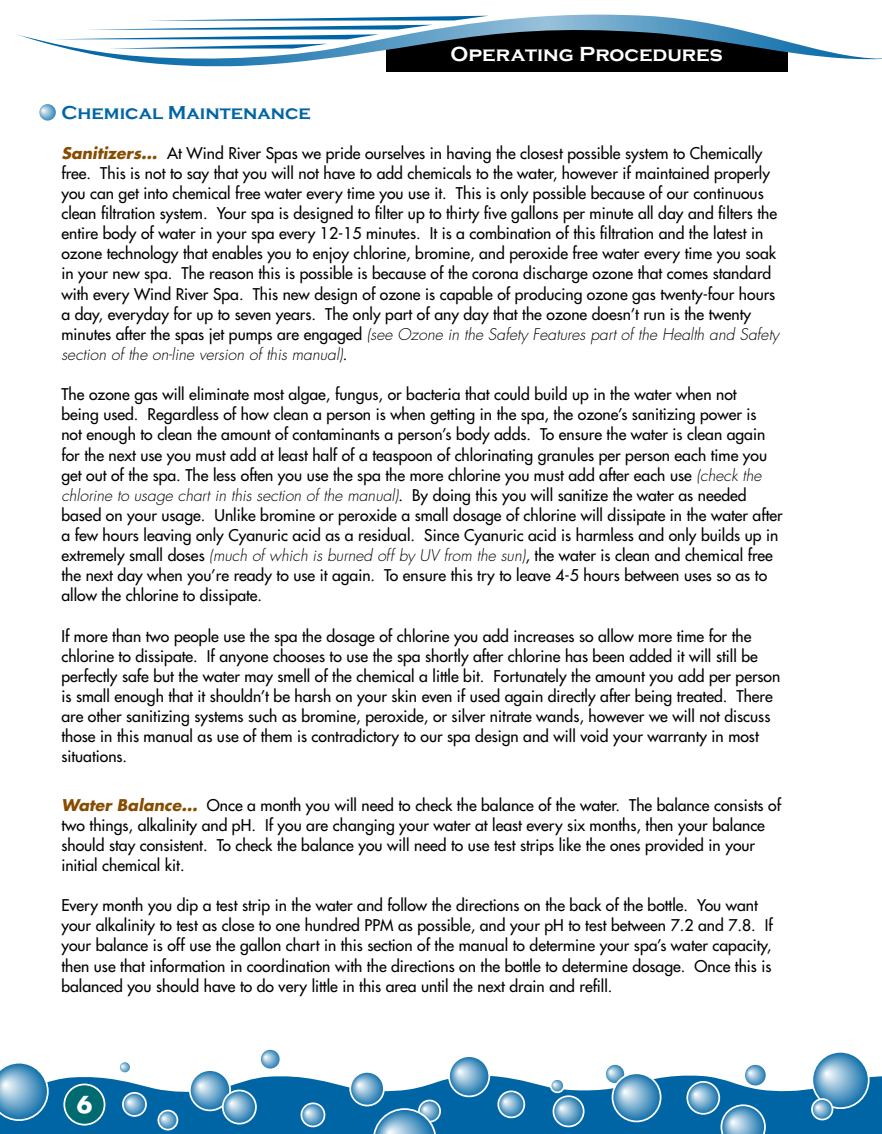
<style>
.page{position:relative;width:882px;height:1134px;background:#fff}
.page>*{position:absolute;margin:0;border:0;box-sizing:border-box;transform-origin:0 0}
.t1{font:700 22.75px "Futura";color:#fff}
.t2{font:700 21px "Copperplate Gothic";color:#fff}
.t3{font:700 19.25px "Copperplate Gothic";color:#0065a4}
.t4{font:15.75px/20.1px "Futura";color:#000}
.s1{font-weight:700;font-style:italic;color:#864c00}
.s2{font-weight:300;font-style:italic}
</style>
<div class="page">
<div style="left:386px;top:43px;width:402px;height:29px;background:#000"></div>
<svg style="left:0;top:1076px;width:882px;height:58px;fill:#0065a4"></svg>
<svg style="left:17px;top:15px;width:862px;height:51px"></svg>
<svg style="left:53px;top:16px;width:436px;height:33px"></svg>
<svg style="left:870px;top:58px;width:12px;height:1px"></svg>
<svg style="left:190px;top:1070px;width:40px;height:40px"></svg>
<div style="left:189px;top:1069px;width:42px;height:42px;border:2px solid #fff;border-radius:50%"></div>
<svg style="left:260px;top:1049px;width:20px;height:20px"></svg>
<div style="left:259px;top:1048px;width:22px;height:22px;border:2px solid #fff;border-radius:50%"></div>
<svg style="left:0;top:1063px;width:49px;height:58px"></svg>
<svg style="left:553px;top:1096px;width:31px;height:30px"></svg>
<div style="left:553px;top:1095px;width:32px;height:32px;border:2px solid #fff;border-radius:50%"></div>
<svg style="left:419px;top:1101px;width:21px;height:21px"></svg>
<div style="left:418px;top:1100px;width:23px;height:23px;border:2px solid #fff;border-radius:50%"></div>
<svg style="left:605px;top:1064px;width:20px;height:20px"></svg>
<div style="left:604px;top:1063px;width:22px;height:22px;border:2px solid #fff;border-radius:50%"></div>
<svg style="left:301px;top:1103px;width:24px;height:23px"></svg>
<div style="left:301px;top:1102px;width:24px;height:25px;border:2px solid #fff;border-radius:50%"></div>
<svg style="left:121px;top:1063px;width:8px;height:8px"></svg>
<div style="left:118px;top:1060px;width:14px;height:14px;border:2px solid #fff;border-radius:50%"></div>
<svg style="left:123px;top:1093px;width:23px;height:23px"></svg>
<div style="left:122px;top:1092px;width:25px;height:25px;border:2px solid #fff;border-radius:50%"></div>
<svg style="left:812px;top:1052px;width:57px;height:56px"></svg>
<div style="left:811px;top:1051px;width:59px;height:58px;border:2px solid #fff;border-radius:50%"></div>
<svg style="left:687px;top:1082px;width:32px;height:32px"></svg>
<div style="left:686px;top:1081px;width:34px;height:34px;border:2px solid #fff;border-radius:50%"></div>
<svg style="left:744px;top:1064px;width:23px;height:22px"></svg>
<div style="left:743px;top:1063px;width:24px;height:24px;border:2px solid #fff;border-radius:50%"></div>
<svg style="left:498px;top:1091px;width:26px;height:26px"></svg>
<div style="left:497px;top:1091px;width:28px;height:27px;border:2px solid #fff;border-radius:50%"></div>
<svg style="left:350px;top:1072px;width:34px;height:34px"></svg>
<div style="left:349px;top:1071px;width:36px;height:35px;border:2px solid #fff;border-radius:50%"></div>
<svg style="left:449px;top:1056px;width:40px;height:40px"></svg>
<div style="left:448px;top:1055px;width:42px;height:42px;border:2px solid #fff;border-radius:50%"></div>
<svg style="left:612px;top:1073px;width:49px;height:48px"></svg>
<div style="left:612px;top:1072px;width:50px;height:50px;border:2px solid #fff;border-radius:50%"></div>
<svg style="left:223px;top:1090px;width:33px;height:34px"></svg>
<div style="left:222px;top:1090px;width:35px;height:35px;border:2px solid #fff;border-radius:50%"></div>
<svg style="left:812px;top:1099px;width:20px;height:21px"></svg>
<div style="left:811px;top:1098px;width:22px;height:22px;border:2px solid #fff;border-radius:50%"></div>
<svg style="left:373px;top:1108px;width:64px;height:26px"></svg>
<svg style="left:721px;top:1104px;width:45px;height:30px"></svg>
<svg style="left:551px;top:1079px;width:13px;height:13px"></svg>
<div style="left:550px;top:1078px;width:15px;height:15px;border:2px solid #fff;border-radius:50%"></div>
<svg style="left:158px;top:1111px;width:19px;height:19px"></svg>
<div style="left:157px;top:1110px;width:21px;height:20px;border:2px solid #fff;border-radius:50%"></div>
<div style="left:64px;top:1084px;width:41px;height:41px;background:#006a71;border-radius:50%"></div>
<div style="left:63px;top:1084px;width:42px;height:42px;border:2px solid #fff;border-radius:50%"></div>
<svg style="left:38px;top:102px;width:20px;height:20px"></svg>
<div style="left:36px;top:101px;width:23px;height:23px;border:4px solid #fff;border-radius:50%"></div>
<h2 class="t2" style="left:451px;top:43px;width:274px">Operating Procedures</h2>
<p class="t3" style="left:61px;top:102px;width:251px">Chemical Maintenance</p>
<p class="t4" style="left:61px;top:143px;width:719px"><span class="s1">Sanitizers...</span> At Wind River Spas we pride ourselves in having the closest possible system to Chemically free. This is not to say that you will not have to add chemicals to the water, however if maintained properly you can get into chemical free water every time you use it. This is only possible because of our continuous clean filtration system. Your spa is designed to filter up to thirty five gallons per minute all day and filters the entire body of water in your spa every 12-15 minutes. It is a combination of this filtration and the latest in ozone technology that enables you to enjoy chlorine, bromine, and peroxide free water every time you soak in your new spa. The reason this is possible is because of the corona discharge ozone that comes standard with every Wind River Spa. This new design of ozone is capable of producing ozone gas twenty-four hours a day, everyday for up to seven years. The only part of any day that the ozone doesn’t run is the twenty minutes after the spas jet pumps are engaged <span class="s2">(see Ozone in the Safety Features part of the Health and Safety section of the on-line version of this manual)</span>.</p>
<p class="t4" style="left:61px;top:384px;width:723px">The ozone gas will eliminate most algae, fungus, or bacteria that could build up in the water when not<br>being used. Regardless of how clean a person is when getting in the spa, the ozone’s sanitizing power is<br>not enough to clean the amount of contaminants a person’s body adds. To ensure the water is clean again for the next use you must add at least half of a teaspoon of chlorinating granules per person each time you get out of the spa. The less often you use the spa the more chlorine you must add after each use <span class="s2">(check the chlorine to usage chart in this section of the manual)</span>. By doing this you will sanitize the water as needed based on your usage. Unlike bromine or peroxide a small dosage of chlorine will dissipate in the water after a few hours leaving only Cyanuric acid as a residual. Since Cyanuric acid is harmless and only builds up in extremely small doses <span class="s2">(much of which is burned off by UV from the sun)</span>, the water is clean and chemical free the next day when you’re ready to use it again. To ensure this try to leave 4-5 hours between uses so as to allow the chlorine to dissipate.</p>
<p class="t4" style="left:61px;top:626px;width:720px">If more than two people use the spa the dosage of chlorine you add increases so allow more time for the chlorine to dissipate. If anyone chooses to use the spa shortly after chlorine has been added it will still be perfectly safe but the water may smell of the chemical a little bit. Fortunately the amount you add per person is small enough that it shouldn’t be harsh on your skin even if used again directly after being treated. There are other sanitizing systems such as bromine, peroxide, or silver nitrate wands, however we will not discuss those in this manual as use of them is contradictory to our spa design and will void your warranty in most situations.</p>
<p class="t4" style="left:61px;top:795px;width:721px"><span class="s1">Water Balance...</span> Once a month you will need to check the balance of the water. The balance consists of two things, alkalinity and pH. If you are changing your water at least every six months, then your balance should stay consistent. To check the balance you will need to use test strips like the ones provided in your initial chemical kit.</p>
<p class="t4" style="left:61px;top:895px;width:713px">Every month you dip a test strip in the water and follow the directions on the back of the bottle. You want your alkalinity to test as close to one hundred PPM as possible, and your pH to test between 7.2 and 7.8. If your balance is off use the gallon chart in this section of the manual to determine your spa’s water capacity, then use that information in coordination with the directions on the bottle to determine dosage. Once this is balanced you should have to do very little in this area until the next drain and refill.</p>
<h1 class="t1" style="left:77px;top:1089px;width:17px">6</h1>
</div>
